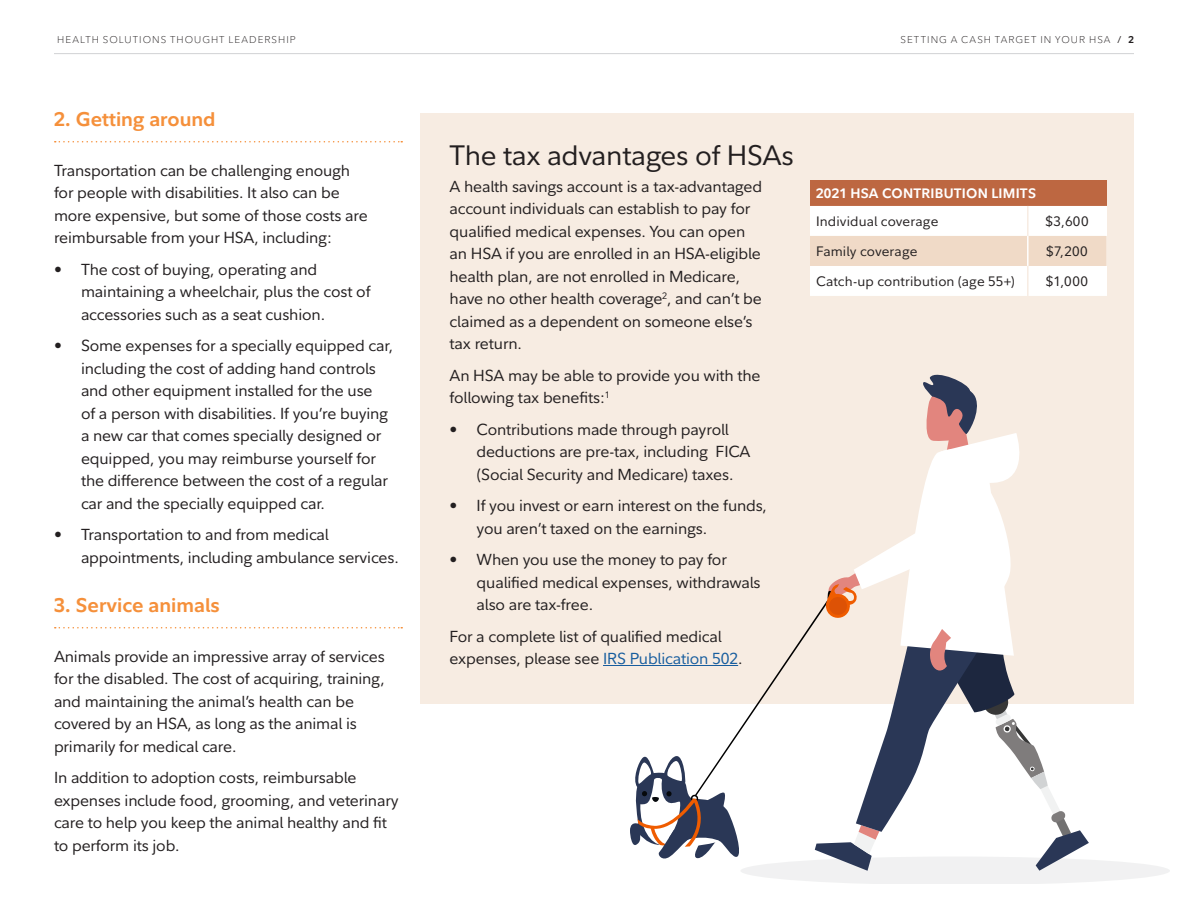
<style>
.page{position:relative;width:1188px;height:918px;background:#fff}
.page>*{position:absolute;margin:0;border:0;box-sizing:border-box;transform-origin:0 0}
.t1{font:27.75px "Fidelity Sans";letter-spacing:-.01em;color:#231f20}
.h2___memphis_bold_13{font:700 19.5px "Fidelity Sans";color:#f5903b}
.t2{font:15.75px/22.5px "Fidelity Sans";letter-spacing:-.01em;color:#231f20}
.body_copy___fidelity{font:13.5px "Fidelity Sans";letter-spacing:.01em;color:#231f20}
.body_copy___fidelity-2{font:700 13.5px "Fidelity Sans";letter-spacing:.015em;color:#fff}
.t3{font:300 9.75px "Fidelity Sans";letter-spacing:.105em;color:#231f20}
.s1{font-weight:400}
.s2{font-weight:700}
.s3{color:#175d9e}
</style>
<div class="page">
<div style="left:420px;top:113px;width:714px;height:591px;background:#f7ece2"></div>
<hr style="left:54px;top:53px;width:1080px;height:1px;background:#d1d2d4">
<svg style="left:55px;top:141px;width:347px;height:1px"></svg>
<svg style="left:55px;top:627px;width:347px;height:1px"></svg>
<hr style="left:603px;top:665px;width:135px;height:1px;background:#175d9e">
<svg style="left:630px;top:374px;width:540px;height:510px"></svg>
<div style="left:810px;top:181px;width:296px;height:25px;background:#bd6741"></div>
<svg style="left:810px;top:206px;width:296px;height:90px;background:#f9f2ec"></svg>
<hr style="left:1027px;top:236px;width:2px;height:30px;background:#fff">
<hr style="left:1027px;top:206px;width:2px;height:30px;background:#f7ece2">
<hr style="left:1106px;top:206px;width:1px;height:30px;background:#fff">
<hr style="left:1027px;top:266px;width:2px;height:30px;background:#f7ece2">
<hr style="left:1106px;top:266px;width:1px;height:30px;background:#fff">
<p class="t3" style="left:57px;top:33px;width:240px">HEALTH SOLUTIONS THOUGHT LEADERSHIP</p>
<p class="t3" style="left:900px;top:34px;width:235px">SETTING A CASH TARGET IN YOUR HSA <span class="s1">/</span> <span class="s2">2</span></p>
<p class="h2___memphis_bold_13" style="left:54px;top:106px;width:163px">2. Getting around</p>
<p class="t2" style="left:54px;top:159px;width:315px">Transportation can be challenging enough for people with disabilities. It also can be more expensive, but some of those costs are reimbursable from your HSA, including:</p>
<p class="t2" style="left:81px;top:258px;width:291px;text-indent:-27px">• The cost of buying, operating and maintaining a wheelchair, plus the cost of accessories such as a seat cushion.</p>
<p class="t2" style="left:81px;top:334px;width:314px;text-indent:-27px">• Some expenses for a specially equipped car, including the cost of adding hand controls and other equipment installed for the use<br>of a person with disabilities. If you’re buying a new car that comes specially designed or equipped, you may reimburse yourself for the difference between the cost of a regular car and the specially equipped car.</p>
<p class="t2" style="left:81px;top:523px;width:319px;text-indent:-27px">• Transportation to and from medical appointments, including ambulance services.</p>
<p class="h2___memphis_bold_13" style="left:54px;top:592px;width:167px">3. Service animals</p>
<p class="t2" style="left:54px;top:645px;width:332px">Animals provide an impressive array of services for the disabled. The cost of acquiring, training, and maintaining the animal’s health can be covered by an HSA, as long as the animal is primarily for medical care.</p>
<p class="t2" style="left:54px;top:766px;width:346px">In addition to adoption costs, reimbursable expenses include food, grooming, and veterinary care to help you keep the animal healthy and fit to perform its job.</p>
<p class="t1" style="left:450px;top:137px;width:346px">The tax advantages of HSAs</p>
<p class="t2" style="left:450px;top:175px;width:314px">A health savings account is a tax-advantaged account individuals can establish to pay for qualified medical expenses. You can open an HSA if you are enrolled in an HSA-eligible health plan, are not enrolled in Medicare, have no other health coverage<sup>2</sup>, and can’t be claimed as a dependent on someone else’s tax return.</p>
<p class="t2" style="left:450px;top:364px;width:312px">An HSA may be able to provide you with the following tax benefits:<sup>1</sup></p>
<p class="t2" style="left:477px;top:418px;width:275px;text-indent:-27px">• Contributions made through payroll deductions are pre-tax, including FICA (Social Security and Medicare) taxes.</p>
<p class="t2" style="left:477px;top:494px;width:292px;text-indent:-27px">• If you invest or earn interest on the funds, you aren’t taxed on the earnings.</p>
<p class="t2" style="left:477px;top:548px;width:285px;text-indent:-27px">• When you use the money to pay for qualified medical expenses, withdrawals also are tax-free.</p>
<p class="t2" style="left:450px;top:625px;width:294px">For a complete list of qualified medical expenses, please see <span class="s3">IRS Publication 502</span>.</p>
<p class="body_copy___fidelity-2" style="left:816px;top:185px;width:222px">2021 HSA CONTRIBUTION LIMITS</p>
<p class="body_copy___fidelity" style="left:816px;top:212px;width:124px">Individual coverage</p>
<p class="body_copy___fidelity" style="left:1045px;top:212px;width:45px">$3,600</p>
<p class="body_copy___fidelity" style="left:816px;top:242px;width:103px">Family coverage</p>
<p class="body_copy___fidelity" style="left:1046px;top:242px;width:43px">$7,200</p>
<p class="body_copy___fidelity" style="left:816px;top:272px;width:201px">Catch-up contribution (age 55+)</p>
<p class="body_copy___fidelity" style="left:1046px;top:272px;width:44px">$1,000</p>
</div>
